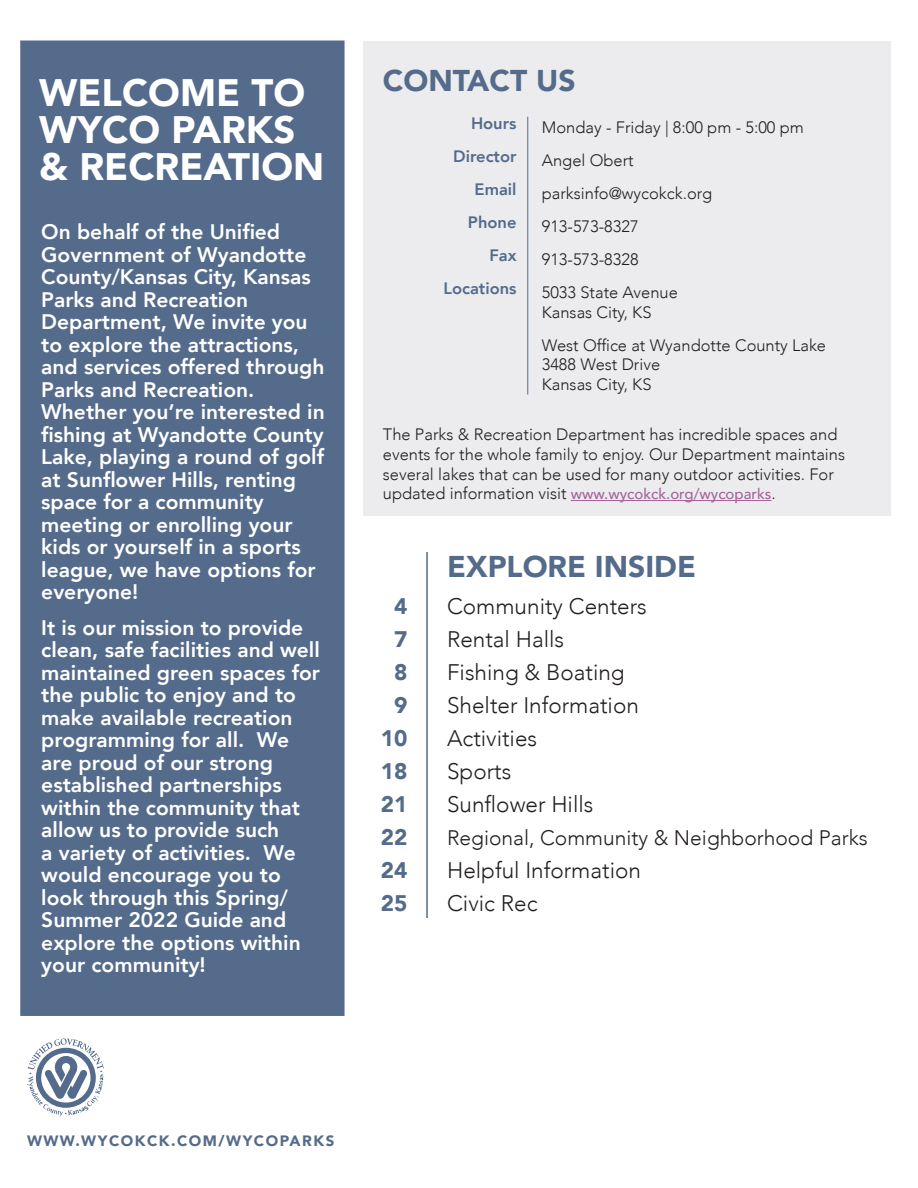
<style>
.page{position:relative;width:918px;height:1188px;background:#fff}
.page>*{position:absolute;margin:0;border:0;box-sizing:border-box;transform-origin:0 0}
.t1{font:900 38.25px/37px "Avenir";color:#fff}
.t2{font:900 30px "Avenir";color:#546b8b}
.t3{font:300 22.5px "Avenir";color:#231f20}
.t4{font:900 22.5px "Avenir";color:#546b8b}
.Orange_Underline{font:800 21px/22.5px "Avenir";color:#fff}
.t5{font:300 21px "Avenir";color:#231f20}
.t6{font:300 16.5px/19.5px "Avenir";color:#231f20}
.t7{font:800 16.5px "Avenir";color:#546b8b}
.t8{font:500 15px "Avenir";color:#a5649c}
.t9{font:900 15px "Avenir";letter-spacing:.1em;color:#546b8b}
.s1{font-weight:300;font-size:16.5px;color:#231f20}
</style>
<div class="page">
<div style="left:20px;top:40px;width:325px;height:976px;background:#546b8b;border:2px solid #546b8b"></div>
<div style="left:363px;top:41px;width:528px;height:475px;background:#ececee"></div>
<hr style="left:527px;top:117px;width:1px;height:278px;background:#546b8b">
<hr style="left:571px;top:500px;width:201px;height:1px;background:#a5649c">
<svg style="left:27px;top:1038px;width:77px;height:79px"></svg>
<hr style="left:426px;top:552px;width:2px;height:366px;background:#546b8b">
<p class="t1" style="left:39px;top:73px;width:268px">WELCOME TO<br>WYCO PARKS</p>
<p class="t1" style="left:39px;top:148px;width:287px">&amp; RECREATION</p>
<p class="Orange_Underline" style="left:41px;top:221px;width:285px">On behalf of the Unified<br>Government of Wyandotte<br>County/Kansas City, Kansas<br>Parks and Recreation<br>Department, We invite you to explore the attractions, and services offered through<br>Parks and Recreation.<br>Whether you’re interested in fishing at Wyandotte County<br>Lake, playing a round of golf at Sunflower Hills, renting space for a community meeting or enrolling your kids or yourself in a sports league, we have options for everyone!</p>
<p class="Orange_Underline" style="left:41px;top:616px;width:280px">It is our mission to provide clean, safe facilities and well maintained green spaces for the public to enjoy and to make available recreation programming for all. We are proud of our strong established partnerships within the community that allow us to provide such<br>a variety of activities. We would encourage you to look through this Spring/<br>Summer 2022 Guide and explore the options within your community!</p>
<p class="t2" style="left:383px;top:55px;width:194px">CONTACT US</p>
<p class="t6" style="left:542px;top:118px;width:264px">Monday - Friday | 8:00 pm - 5:00 pm</p>
<p class="t6" style="left:542px;top:151px;width:93px">Angel Obert</p>
<p class="t6" style="left:542px;top:184px;width:172px">parksinfo@wycokck.org</p>
<p class="t6" style="left:542px;top:217px;width:98px">913-573-8327</p>
<p class="t6" style="left:542px;top:250px;width:98px">913-573-8328</p>
<p class="t6" style="left:542px;top:283px;width:138px">5033 State Avenue<br>Kansas City, KS</p>
<p class="t6" style="left:542px;top:335px;width:286px">West Office at Wyandotte County Lake<br>3488 West Drive<br>Kansas City, KS</p>
<p class="t7" style="left:471px;top:110px;width:47px">Hours</p>
<p class="t7" style="left:453px;top:143px;width:65px">Director</p>
<p class="t7" style="left:475px;top:176px;width:43px">Email</p>
<p class="t7" style="left:468px;top:209px;width:50px">Phone</p>
<p class="t7" style="left:489px;top:242px;width:29px">Fax</p>
<p class="t7" style="left:444px;top:275px;width:75px">Locations</p>
<p class="t6" style="left:383px;top:424px;width:464px">The Parks &amp; Recreation Department has incredible spaces and events for the whole family to enjoy. Our Department maintains several lakes that can be used for many outdoor activities. For</p>
<p class="t8" style="left:383px;top:481px;width:394px"><span class="s1">updated information visit</span> www.wycokck.org/wycoparks<span class="s1">.</span></p>
<p class="t4" style="left:394px;top:587px;width:15px">4</p>
<p class="t4" style="left:394px;top:620px;width:15px">7</p>
<p class="t4" style="left:394px;top:653px;width:15px">8</p>
<p class="t4" style="left:394px;top:686px;width:15px">9</p>
<p class="t4" style="left:381px;top:719px;width:28px">10</p>
<p class="t4" style="left:381px;top:752px;width:28px">18</p>
<p class="t4" style="left:381px;top:785px;width:28px">21</p>
<p class="t4" style="left:381px;top:818px;width:28px">22</p>
<p class="t4" style="left:381px;top:851px;width:28px">24</p>
<p class="t4" style="left:381px;top:884px;width:28px">25</p>
<p class="t2" style="left:447px;top:541px;width:250px">EXPLORE INSIDE</p>
<p class="t3" style="left:447px;top:593px;width:201px">Community Centers</p>
<p class="t3" style="left:447px;top:626px;width:119px">Rental Halls</p>
<p class="t3" style="left:447px;top:659px;width:179px">Fishing &amp; Boating</p>
<p class="t3" style="left:447px;top:692px;width:193px">Shelter Information</p>
<p class="t3" style="left:447px;top:725px;width:91px">Activities</p>
<p class="t3" style="left:447px;top:758px;width:66px">Sports</p>
<p class="t3" style="left:447px;top:791px;width:148px">Sunflower Hills</p>
<p class="t5" style="left:447px;top:825px;width:422px">Regional, Community &amp; Neighborhood Parks</p>
<p class="t3" style="left:447px;top:857px;width:195px">Helpful Information</p>
<p class="t3" style="left:447px;top:890px;width:92px">Civic Rec</p>
<p class="t9" style="left:27px;top:1128px;width:309px">WWW.WYCOKCK.COM/WYCOPARKS</p>
</div>
